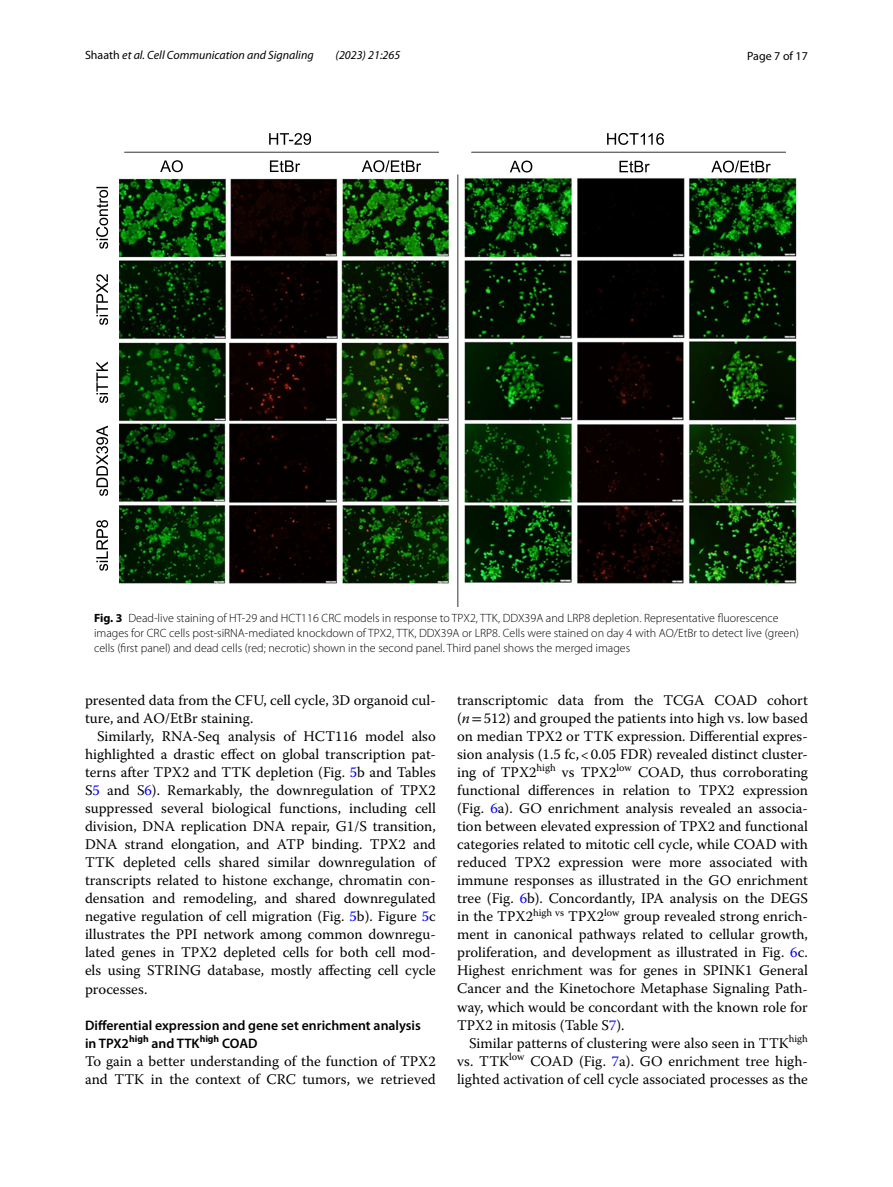
<style>
.page{position:relative;width:893px;height:1187px;background:#fff}
.page>*{position:absolute;margin:0;border:0;box-sizing:border-box;transform-origin:0 0}
.t1{font:14.7px/18px "Warnock Pro";color:#000;text-align:justify}
.t2{font:600 13.8px/18px "Myriad Pro";color:#000}
.t3{font:300 12px/15px "Myriad Pro";color:#000}
.t4{font:italic 12px "Myriad Pro";color:#000}
.t5{font:12px "Myriad Pro";color:#000}
.s1{font-style:normal}
.s2{font-weight:700}
.s3{color:#00f}
.s4{font-style:italic}
.s5{font-family:"STIX"}
</style>
<div class="page">
<img style="left:119px;top:174px;width:678px;height:432px">
<svg style="left:160px;top:160px;width:261px;height:12px"></svg>
<svg style="left:510px;top:160px;width:261px;height:12px"></svg>
<svg style="left:96px;top:187px;width:12px;height:62px"></svg>
<svg style="left:96px;top:274px;width:12px;height:51px"></svg>
<svg style="left:96px;top:361px;width:12px;height:42px"></svg>
<svg style="left:96px;top:425px;width:12px;height:71px"></svg>
<svg style="left:96px;top:520px;width:12px;height:51px"></svg>
<svg style="left:269px;top:133px;width:42px;height:12px"></svg>
<svg style="left:607px;top:133px;width:57px;height:12px"></svg>
<svg style="left:124px;top:152px;width:315px;height:1px"></svg>
<svg style="left:471px;top:152px;width:315px;height:1px"></svg>
<p class="t4" style="left:85px;top:48px;width:230px"><span class="s1">Shaath</span> et al. Cell Communication and Signaling</p>
<p class="t4" style="left:336px;top:48px;width:66px">(2023) 21:265</p>
<p class="t5" style="left:747px;top:48px;width:62px">Page 7 of 17</p>
<p class="t3" style="left:94px;top:610px;width:706px"><span class="s2">Fig. 3</span> Dead-live staining of HT-29 and HCT116 CRC models in response to TPX2, TTK, DDX39A and LRP8 depletion. Representative fluorescence images for CRC cells post-siRNA-mediated knockdown of TPX2, TTK, DDX39A or LRP8. Cells were stained on day 4 with AO/EtBr to detect live (green) cells (first panel) and dead cells (red; necrotic) shown in the second panel. Third panel shows the merged images</p>
<p class="t1" style="left:85px;top:691px;width:352px">presented data from the CFU, cell cycle, 3D organoid cul&shy;ture, and AO/EtBr staining.</p>
<p class="t1" style="left:85px;top:727px;width:352px;text-indent:12px">Similarly, RNA-Seq analysis of HCT116 model also highlighted a drastic effect on global transcription pat&shy;terns after TPX2 and TTK depletion (Fig. <span class="s3">5</span>b and Tables S<span class="s3">5</span> and S<span class="s3">6</span>). Remarkably, the downregulation of TPX2 suppressed several biological functions, including cell division, DNA replication DNA repair, G1/S transition, DNA strand elongation, and ATP binding. TPX2 and TTK depleted cells shared similar downregulation of transcripts related to histone exchange, chromatin con&shy;densation and remodeling, and shared downregulated negative regulation of cell migration (Fig. <span class="s3">5</span>b). Figure <span class="s3">5</span>c illustrates the PPI network among common downregu&shy;lated genes in TPX2 depleted cells for both cell mod&shy;els using STRING database, mostly affecting cell cycle processes.</p>
<p class="t2" style="left:85px;top:1015px;width:337px">Differential expression and gene set enrichment analysis in TPX2<sup>high</sup> and TTK<sup>high</sup> COAD</p>
<p class="t1" style="left:85px;top:1051px;width:352px">To gain a better understanding of the function of TPX2 and TTK in the context of CRC tumors, we retrieved</p>
<p class="t1" style="left:457px;top:691px;width:352px">transcriptomic data from the TCGA COAD cohort (<span class="s4">n</span><span class="s5">=</span>512) and grouped the patients into high vs. low based on median TPX2 or TTK expression. Differential expres&shy;sion analysis (1.5 fc,&lt;0.05 FDR) revealed distinct cluster&shy;ing of TPX2<sup>high</sup> vs TPX2<sup>low</sup> COAD, thus corroborating functional differences in relation to TPX2 expression (Fig. <span class="s3">6</span>a). GO enrichment analysis revealed an associa&shy;tion between elevated expression of TPX2 and functional categories related to mitotic cell cycle, while COAD with reduced TPX2 expression were more associated with immune responses as illustrated in the GO enrichment tree (Fig. <span class="s3">6</span>b). Concordantly, IPA analysis on the DEGS in the TPX2<sup>high</sup> <sup>vs</sup> TPX2<sup>low</sup> group revealed strong enrich&shy;ment in canonical pathways related to cellular growth, proliferation, and development as illustrated in Fig. <span class="s3">6</span>c.<br>Highest enrichment was for genes in SPINK1 General Cancer and the Kinetochore Metaphase Signaling Path&shy;way, which would be concordant with the known role for TPX2 in mitosis (Table S<span class="s3">7</span>).</p>
<p class="t1" style="left:457px;top:1033px;width:352px;text-indent:12px">Similar patterns of clustering were also seen in TTK<sup>high </sup>vs. TTK<sup>low</sup> COAD (Fig. <span class="s3">7</span>a). GO enrichment tree high&shy;lighted activation of cell cycle associated processes as the</p>
</div>
